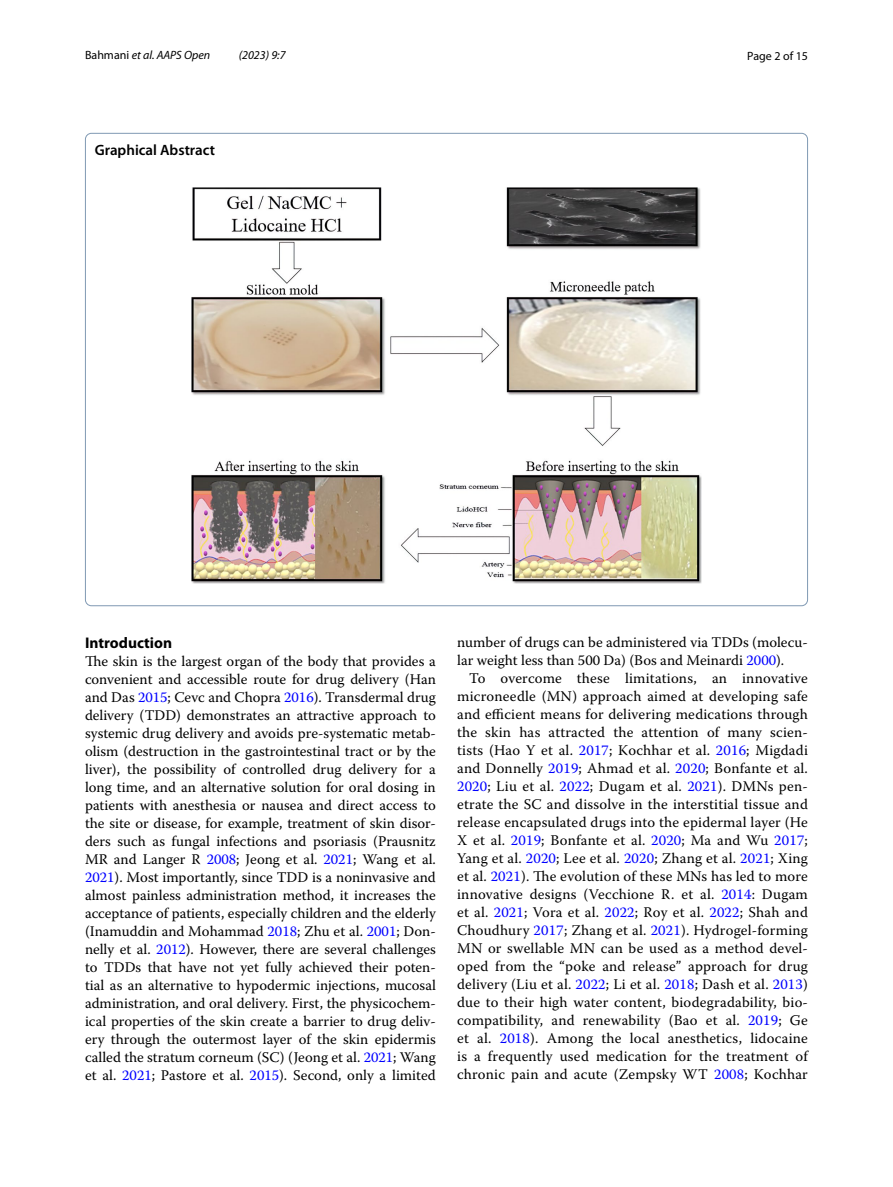
<style>
.page{position:relative;width:893px;height:1187px;background:#fff}
.page>*{position:absolute;margin:0;border:0;box-sizing:border-box;transform-origin:0 0}
.t1{font:700 15.45px "Myriad Pro";color:#000}
.t2{font:600 15px "Myriad Pro";color:#000}
.t3{font:14.7px/18px "Warnock Pro";color:#000;text-align:justify}
.t4{font:italic 12px "Myriad Pro";color:#000}
.t5{font:12px "Myriad Pro";color:#000}
.s1{font-style:normal}
.s2{color:#00f}
</style>
<div class="page">
<img style="left:191px;top:188px;width:511px;height:395px">
<p class="t4" style="left:85px;top:48px;width:127px"><span class="s1">Bahmani</span> et al. AAPS Open</p>
<p class="t4" style="left:239px;top:48px;width:48px">(2023) 9:7</p>
<p class="t5" style="left:747px;top:48px;width:62px">Page 2 of 15</p>
<p class="t2" style="left:95px;top:141px;width:122px">Graphical Abstract</p>
<p class="t1" style="left:85px;top:632px;width:89px">Introduction</p>
<p class="t3" style="left:85px;top:651px;width:352px">The skin is the largest organ of the body that provides a convenient and accessible route for drug delivery (Han and Das <span class="s2">2015</span>; Cevc and Chopra <span class="s2">2016</span>). Transdermal drug delivery (TDD) demonstrates an attractive approach to systemic drug delivery and avoids pre-systematic metab&shy;olism (destruction in the gastrointestinal tract or by the liver), the possibility of controlled drug delivery for a long time, and an alternative solution for oral dosing in patients with anesthesia or nausea and direct access to the site or disease, for example, treatment of skin disor&shy;ders such as fungal infections and psoriasis (Prausnitz MR and Langer R <span class="s2">2008</span>; Jeong et al. <span class="s2">2021</span>; Wang et al.<br><span class="s2">2021</span>). Most importantly, since TDD is a noninvasive and almost painless administration method, it increases the acceptance of patients, especially children and the elderly (Inamuddin and Mohammad <span class="s2">2018</span>; Zhu et al. <span class="s2">2001</span>; Don&shy;nelly et al. <span class="s2">2012</span>). However, there are several challenges to TDDs that have not yet fully achieved their poten&shy;tial as an alternative to hypodermic injections, mucosal administration, and oral delivery. First, the physicochem&shy;ical properties of the skin create a barrier to drug deliv&shy;ery through the outermost layer of the skin epidermis called the stratum corneum (SC) (Jeong et al. <span class="s2">2021</span>; Wang et al. <span class="s2">2021</span>; Pastore et al. <span class="s2">2015</span>). Second, only a limited</p>
<p class="t3" style="left:457px;top:632px;width:352px">number of drugs can be administered via TDDs (molecu&shy;lar weight less than 500 Da) (Bos and Meinardi <span class="s2">2000</span>).</p>
<p class="t3" style="left:457px;top:668px;width:352px;text-indent:12px">To overcome these limitations, an innovative microneedle (MN) approach aimed at developing safe and efficient means for delivering medications through the skin has attracted the attention of many scien&shy;tists (Hao Y et al. <span class="s2">2017</span>; Kochhar et al. <span class="s2">2016</span>; Migdadi and Donnelly <span class="s2">2019</span>; Ahmad et al. <span class="s2">2020</span>; Bonfante et al.<br><span class="s2">2020</span>; Liu et al. <span class="s2">2022</span>; Dugam et al. <span class="s2">2021</span>). DMNs pen&shy;etrate the SC and dissolve in the interstitial tissue and release encapsulated drugs into the epidermal layer (He X et al. <span class="s2">2019</span>; Bonfante et al. <span class="s2">2020</span>; Ma and Wu <span class="s2">2017</span>; Yang et al. <span class="s2">2020</span>; Lee et al. <span class="s2">2020</span>; Zhang et al. <span class="s2">2021</span>; Xing et al. <span class="s2">2021</span>). The evolution of these MNs has led to more innovative designs (Vecchione R. et al. <span class="s2">2014</span>: Dugam et al. <span class="s2">2021</span>; Vora et al. <span class="s2">2022</span>; Roy et al. <span class="s2">2022</span>; Shah and Choudhury <span class="s2">2017</span>; Zhang et al. <span class="s2">2021</span>). Hydrogel-forming MN or swellable MN can be used as a method devel&shy;oped from the “poke and release” approach for drug delivery (Liu et al. <span class="s2">2022</span>; Li et al. <span class="s2">2018</span>; Dash et al. <span class="s2">2013</span>) due to their high water content, biodegradability, bio&shy;compatibility, and renewability (Bao et al. <span class="s2">2019</span>; Ge et al. <span class="s2">2018</span>). Among the local anesthetics, lidocaine is a frequently used medication for the treatment of chronic pain and acute (Zempsky WT <span class="s2">2008</span>; Kochhar</p>
</div>
